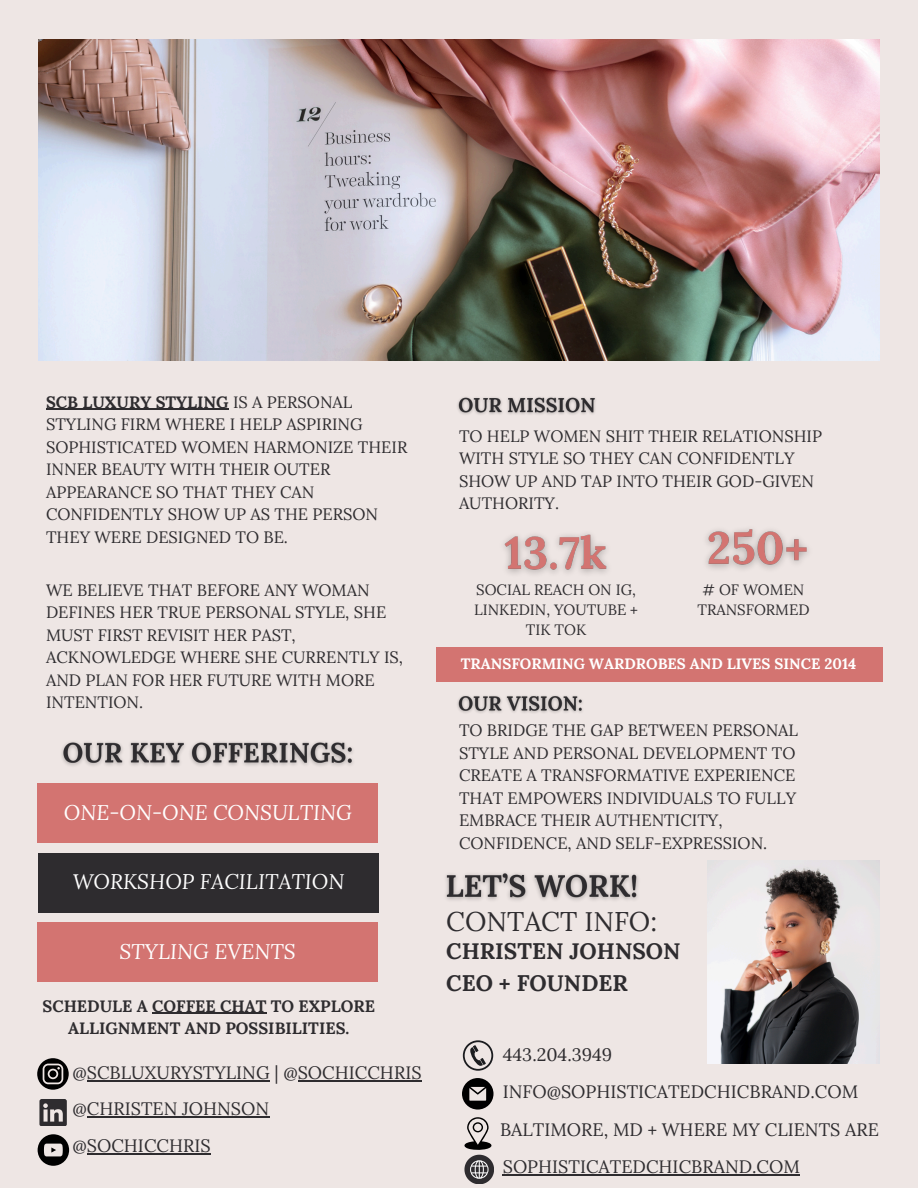
<style>
.page{position:relative;width:918px;height:1188px;background:#eee6e4}
.page>*{position:absolute;margin:0;border:0;box-sizing:border-box;transform-origin:0 0}
.t1{font:27px "Lora";color:#2e2c2f}
.t2{font:700 22.5px/31.5px "Lora";color:#2e2c2f}
.t3{font:italic 21px "Lora";color:#fff}
.t4{font:18px "Lora";color:#2e2c2f}
.t5{font:16.5px/22.5px "Lora";color:#2e2c2f}
.t6{font:700 16.5px/22.5px "Lora";color:#2e2c2f;text-align:center}
.t7{font:15px/20.2px "Lora";color:#2e2c2f;text-align:center}
.t8{font:700 15px "Lora";color:#fff}
.s1{font-weight:700}
</style>
<div class="page">
<img style="left:38px;top:40px;width:841px;height:320px">
<svg style="left:463px;top:1040px;width:30px;height:31px"></svg>
<svg style="left:462px;top:1078px;width:32px;height:32px"></svg>
<img style="left:708px;top:861px;width:172px;height:202px">
<svg style="left:39px;top:1099px;width:27px;height:27px"></svg>
<svg style="left:37px;top:1058px;width:32px;height:32px"></svg>
<svg style="left:38px;top:1134px;width:31px;height:32px"></svg>
<div style="left:37px;top:783px;width:341px;height:60px;background:#d37471"></div>
<div style="left:38px;top:853px;width:340px;height:59px;background:#2e2c2f"></div>
<div style="left:37px;top:922px;width:341px;height:60px;background:#d37471"></div>
<svg style="left:464px;top:1117px;width:30px;height:67px"></svg>
<hr style="left:87px;top:1081px;width:183px;height:1px;background:#2e2c2f">
<hr style="left:298px;top:1081px;width:124px;height:1px;background:#2e2c2f">
<hr style="left:87px;top:1116px;width:182px;height:1px;background:#2e2c2f">
<hr style="left:87px;top:1153px;width:124px;height:1px;background:#2e2c2f">
<hr style="left:46px;top:409px;width:183px;height:1px;background:#2e2c2f">
<img style="left:457px;top:397px;width:139px;height:18px">
<img style="left:457px;top:695px;width:126px;height:18px">
<img style="left:61px;top:742px;width:292px;height:24px">
<img style="left:504px;top:533px;width:104px;height:41px">
<img style="left:706px;top:529px;width:102px;height:40px">
<div style="left:437px;top:647px;width:446px;height:34px;background:#d37471"></div>
<hr style="left:152px;top:1013px;width:114px;height:1px;background:#2e2c2f">
<img style="left:446px;top:873px;width:192px;height:28px">
<hr style="left:503px;top:1174px;width:297px;height:1px;background:#2e2c2f">
<h6 class="t5" style="left:46px;top:391px;width:363px"><span class="s1">SCB LUXURY STYLING</span> IS A PERSONAL<br>STYLING FIRM WHERE I HELP ASPIRING<br>SOPHISTICATED WOMEN HARMONIZE THEIR<br>INNER BEAUTY WITH THEIR OUTER<br>APPEARANCE SO THAT THEY CAN<br>CONFIDENTLY SHOW UP AS THE PERSON<br>THEY WERE DESIGNED TO BE.</h6>
<h6 class="t5" style="left:46px;top:578px;width:359px">WE BELIEVE THAT BEFORE ANY WOMAN<br>DEFINES HER TRUE PERSONAL STYLE, SHE<br>MUST FIRST REVISIT HER PAST,<br>ACKNOWLEDGE WHERE SHE CURRENTLY IS,<br>AND PLAN FOR HER FUTURE WITH MORE<br>INTENTION.</h6>
<p class="t3" style="left:64px;top:798px;width:290px">ONE-ON-ONE CONSULTING</p>
<p class="t3" style="left:73px;top:867px;width:273px">WORKSHOP FACILITATION</p>
<p class="t3" style="left:119px;top:937px;width:178px">STYLING EVENTS</p>
<p class="t6" style="left:42px;top:994px;width:334px">SCHEDULE A COFFEE CHAT TO EXPLORE<br>ALLIGNMENT AND POSSIBILITIES.</p>
<p class="t4" style="left:73px;top:1061px;width:351px">@SCBLUXURYSTYLING | @SOCHICCHRIS</p>
<p class="t4" style="left:73px;top:1097px;width:198px">@CHRISTEN JOHNSON</p>
<p class="t4" style="left:73px;top:1134px;width:140px">@SOCHICCHRIS</p>
<h6 class="t5" style="left:459px;top:424px;width:365px">TO HELP WOMEN SHIT THEIR RELATIONSHIP<br>WITH STYLE SO THEY CAN CONFIDENTLY<br>SHOW UP AND TAP INTO THEIR GOD-GIVEN<br>AUTHORITY.</h6>
<h4 class="t7" style="left:474px;top:579px;width:165px">SOCIAL REACH ON IG,<br>LINKEDIN, YOUTUBE +<br>TIK TOK</h4>
<h5 class="t7" style="left:697px;top:579px;width:114px"># OF WOMEN<br>TRANSFORMED</h5>
<p class="t8" style="left:461px;top:654px;width:397px">TRANSFORMING WARDROBES AND LIVES SINCE 2014</p>
<p class="t5" style="left:459px;top:719px;width:341px">TO BRIDGE THE GAP BETWEEN PERSONAL STYLE AND PERSONAL DEVELOPMENT TO CREATE A TRANSFORMATIVE EXPERIENCE THAT EMPOWERS INDIVIDUALS TO FULLY EMBRACE THEIR AUTHENTICITY, CONFIDENCE, AND SELF-EXPRESSION.</p>
<p class="t1" style="left:446px;top:903px;width:212px">CONTACT INFO:</p>
<p class="t2" style="left:446px;top:935px;width:236px">CHRISTEN JOHNSON<br>CEO + FOUNDER</p>
<p class="t4" style="left:503px;top:1043px;width:111px">443.204.3949</p>
<p class="t4" style="left:503px;top:1080px;width:357px">INFO@SOPHISTICATEDCHICBRAND.COM</p>
<p class="t4" style="left:500px;top:1118px;width:380px">BALTIMORE, MD + WHERE MY CLIENTS ARE</p>
<p class="t4" style="left:503px;top:1155px;width:299px">SOPHISTICATEDCHICBRAND.COM</p>
</div>
